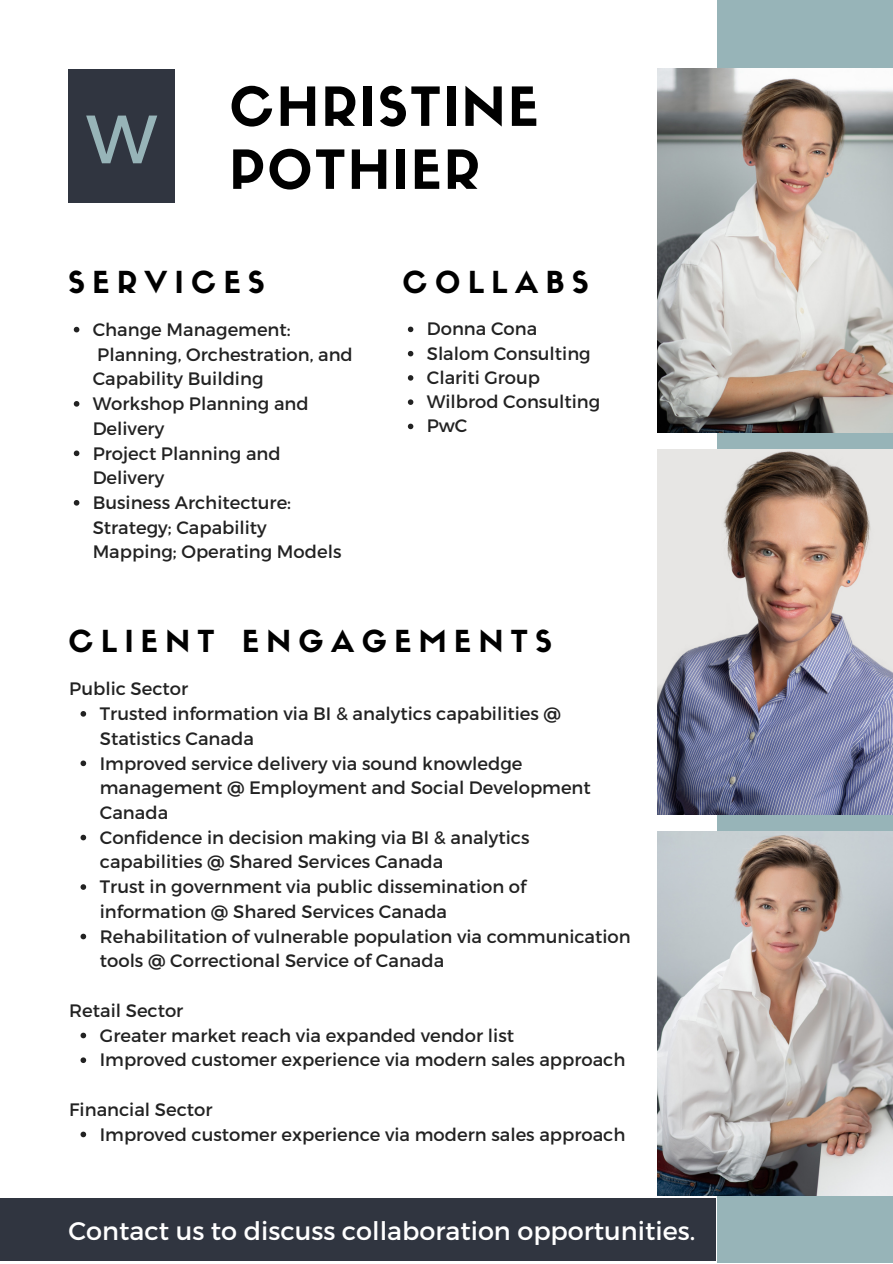
<style>
.page{position:relative;width:893px;height:1264px;background:#fff}
.page>*{position:absolute;margin:0;border:0;box-sizing:border-box;transform-origin:0 0}
.t1{font:68.25px "Montserrat";color:#97b4b8}
.t2{font:52.95px/63px "Sifonn Basic";letter-spacing:.05em;color:#000}
.t3{font:29.7px "Sifonn Basic";letter-spacing:.25em;color:#000}
.t4{font:25.5px "Montserrat";color:#fff}
.t5{font:18px/24.8px "Montserrat";color:#222}
</style>
<div class="page">
<div style="left:717px;top:0;width:175px;height:1262px;background:#97b4b8"></div>
<div style="left:68px;top:69px;width:106px;height:134px;background:#303540"></div>
<img style="left:658px;top:450px;width:234px;height:364px">
<img style="left:658px;top:69px;width:234px;height:364px">
<img style="left:658px;top:831px;width:234px;height:364px">
<svg style="left:80px;top:711px;width:7px;height:6px"></svg>
<svg style="left:80px;top:760px;width:6px;height:6px"></svg>
<svg style="left:80px;top:834px;width:6px;height:6px"></svg>
<svg style="left:80px;top:884px;width:6px;height:5px"></svg>
<svg style="left:80px;top:933px;width:6px;height:6px"></svg>
<svg style="left:80px;top:1032px;width:6px;height:6px"></svg>
<svg style="left:80px;top:1057px;width:6px;height:6px"></svg>
<svg style="left:80px;top:1131px;width:6px;height:6px"></svg>
<div style="left:0;top:1198px;width:715px;height:62px;background:#303540"></div>
<svg style="left:74px;top:327px;width:5px;height:5px"></svg>
<svg style="left:74px;top:401px;width:5px;height:5px"></svg>
<svg style="left:74px;top:450px;width:5px;height:6px"></svg>
<svg style="left:74px;top:500px;width:5px;height:5px"></svg>
<svg style="left:408px;top:326px;width:5px;height:6px"></svg>
<svg style="left:408px;top:351px;width:5px;height:5px"></svg>
<svg style="left:408px;top:375px;width:5px;height:5px"></svg>
<svg style="left:408px;top:399px;width:5px;height:6px"></svg>
<svg style="left:408px;top:423px;width:5px;height:6px"></svg>
<h1 class="t1" style="left:86px;top:95px;width:72px">W</h1>
<h2 class="t2" style="left:229px;top:81px;width:310px">CHRISTINE<br>POTHIER</h2>
<h3 class="t3" style="left:68px;top:271px;width:198px">SERVICES</h3>
<p class="t5" style="left:93px;top:316px;width:262px">Change Management:<br>Planning, Orchestration, and<br>Capability Building<br>Workshop Planning and<br>Delivery<br>Project Planning and<br>Delivery<br>Business Architecture:<br>Strategy; Capability<br>Mapping; Operating Models</p>
<h3 class="t3" style="left:402px;top:271px;width:187px">COLLABS</h3>
<p class="t5" style="left:427px;top:316px;width:175px;line-height:24.3px">Donna Cona<br>Slalom Consulting<br>Clariti Group<br>Wilbrod Consulting<br>PwC</p>
<h3 class="t3" style="left:68px;top:630px;width:485px">CLIENT ENGAGEMENTS</h3>
<p class="t5" style="left:69px;top:675px;width:120px">Public Sector</p>
<p class="t5" style="left:100px;top:700px;width:532px">Trusted information via BI &amp; analytics capabilities @ Statistics Canada<br>Improved service delivery via sound knowledge management @ Employment and Social Development Canada<br>Confidence in decision making via BI &amp; analytics capabilities @ Shared Services Canada<br>Trust in government via public dissemination of information @ Shared Services Canada<br>Rehabilitation of vulnerable population via communication tools @ Correctional Service of Canada</p>
<p class="t5" style="left:69px;top:997px;width:116px">Retail Sector</p>
<p class="t5" style="left:100px;top:1021px;width:527px">Greater market reach via expanded vendor list<br>Improved customer experience via modern sales approach</p>
<p class="t5" style="left:69px;top:1096px;width:145px">Financial Sector</p>
<p class="t5" style="left:100px;top:1120px;width:527px">Improved customer experience via modern sales approach</p>
<h3 class="t4" style="left:68px;top:1214px;width:628px">Contact us to discuss collaboration opportunities.</h3>
</div>
